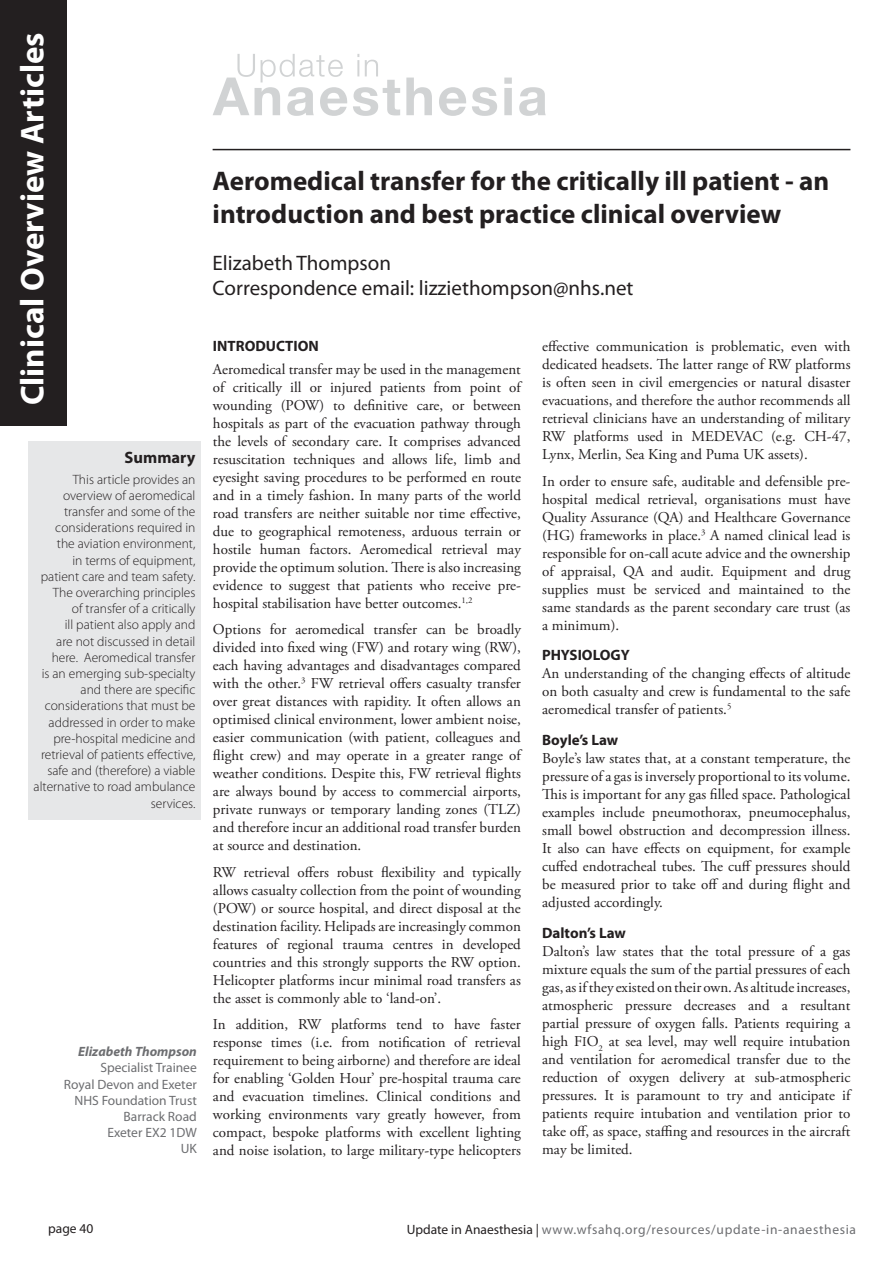
<style>
.page{position:relative;width:893px;height:1263px;background:#fff}
.page>*{position:absolute;margin:0;border:0;box-sizing:border-box;transform-origin:0 0}
.t1{font:700 33px "Myriad Pro";color:#fff}
.t2{font:700 27px/32.4px "Myriad Pro";color:#231f20}
.t3{font:21px/25.2px "Myriad Pro";color:#231f20}
.t4{font:700 16.5px "Myriad Pro";color:#231f20}
.t5{font:15px/18px "Adobe Garamond Pro";color:#231f20;text-align:justify}
.t6{font:700 15px "Myriad Pro";color:#231f20}
.t7{font:300 13.5px/16.2px "Myriad Pro";color:#231f20;text-align:right}
.t8{font:13.5px/16.2px "Myriad Pro";color:#6d6e71;text-align:right}
.t9{font:13.5px "Myriad Pro";letter-spacing:.05em;color:#6d6e71}
.t10{font:italic 700 13.5px "Myriad Pro";color:#6d6e71}
.t11{font:13.5px "Myriad Pro";color:#231f20}
.s1{font-size:13.5px}
.s2{color:#231f20}
</style>
<div class="page">
<hr style="left:213px;top:149px;width:637px;height:1px;background:#231f20">
<div style="left:28px;top:441px;width:173px;height:379px;background:#e6e7e8"></div>
<div style="left:0;top:0;width:67px;height:425px;background:#231f20"></div>
<svg style="left:213px;top:54px;width:333px;height:62px"></svg>
<h1 class="t1" style="left:11px;top:405px;width:374px;rotate:-90deg">Clinical Overview Articles</h1>
<p class="t4" style="left:125px;top:447px;width:72px">Summary</p>
<p class="t7" style="left:34px;top:471px;width:163px">This article provides an overview of aeromedical transfer and some of the considerations required in<br>the aviation environment,<br>in terms of equipment, patient care and team safety.<br>The overarching principles<br>of transfer of a critically<br>ill patient also apply and<br>are not discussed in detail here. Aeromedical transfer<br>is an emerging sub-specialty and there are specific considerations that must be addressed in order to make pre-hospital medicine and retrieval of patients effective, safe and (therefore) a viable alternative to road ambulance services.</p>
<p class="t10" style="left:78px;top:1043px;width:120px">Elizabeth Thompson</p>
<p class="t8" style="left:64px;top:1059px;width:134px">Specialist Trainee<br>Royal Devon and Exeter<br>NHS Foundation Trust<br>Barrack Road<br>Exeter EX2 1DW<br>UK</p>
<h2 class="t2" style="left:213px;top:164px;width:618px">Aeromedical transfer for the critically ill patient - an introduction and best practice clinical overview</h2>
<h3 class="t3" style="left:213px;top:250px;width:422px">Elizabeth Thompson<br>Correspondence email: lizziethompson@nhs.net</h3>
<p class="t6" style="left:213px;top:337px;width:107px">INTRODUCTION</p>
<p class="t5" style="left:213px;top:360px;width:309px">Aeromedical transfer may be used in the management of critically ill or injured patients from point of wounding (POW) to definitive care, or between hospitals as part of the evacuation pathway through the levels of secondary care. It comprises advanced resuscitation techniques and allows life, limb and eyesight saving procedures to be performed en route and in a timely fashion. In many parts of the world road transfers are neither suitable nor time effective, due to geographical remoteness, arduous terrain or hostile human factors. Aeromedical retrieval may provide the optimum solution. There is also increasing evidence to suggest that patients who receive pre&shy;hospital stabilisation have better outcomes.<sup>1,2</sup></p>
<p class="t5" style="left:213px;top:621px;width:309px">Options for aeromedical transfer can be broadly divided into fixed wing (FW) and rotary wing (RW), each having advantages and disadvantages compared with the other.<sup>3</sup> FW retrieval offers casualty transfer over great distances with rapidity. It often allows an optimised clinical environment, lower ambient noise, easier communication (with patient, colleagues and flight crew) and may operate in a greater range of weather conditions. Despite this, FW retrieval flights are always bound by access to commercial airports, private runways or temporary landing zones (TLZ) and therefore incur an additional road transfer burden at source and destination.</p>
<p class="t5" style="left:213px;top:863px;width:309px">RW retrieval offers robust flexibility and typically allows casualty collection from the point of wounding (POW) or source hospital, and direct disposal at the destination facility. Helipads are increasingly common features of regional trauma centres in developed countries and this strongly supports the RW option.<br>Helicopter platforms incur minimal road transfers as the asset is commonly able to ‘land-on’.</p>
<p class="t5" style="left:213px;top:1016px;width:309px">In addition, RW platforms tend to have faster response times (i.e. from notification of retrieval requirement to being airborne) and therefore are ideal for enabling ‘Golden Hour’ pre-hospital trauma care and evacuation timelines. Clinical conditions and working environments vary greatly however, from compact, bespoke platforms with excellent lighting and noise isolation, to large military-type helicopters</p>
<p class="t5" style="left:542px;top:338px;width:310px">effective communication is problematic, even with dedicated headsets. The latter range of RW platforms is often seen in civil emergencies or natural disaster evacuations, and therefore the author recommends all retrieval clinicians have an understanding of military RW platforms used in MEDEVAC (e.g. CH-47, Lynx, Merlin, Sea King and Puma UK assets).</p>
<p class="t5" style="left:542px;top:472px;width:310px">In order to ensure safe, auditable and defensible pre&shy;hospital medical retrieval, organisations must have Quality Assurance (QA) and Healthcare Governance (HG) frameworks in place.<sup>3</sup> A named clinical lead is responsible for on-call acute advice and the ownership of appraisal, QA and audit. Equipment and drug supplies must be serviced and maintained to the same standards as the parent secondary care trust (as a minimum).</p>
<p class="t6" style="left:542px;top:645px;width:89px">PHYSIOLOGY</p>
<p class="t5" style="left:542px;top:665px;width:310px">An understanding of the changing effects of altitude on both casualty and crew is fundamental to the safe aeromedical transfer of patients.<sup>5</sup></p>
<p class="t6" style="left:542px;top:730px;width:78px">Boyle’s Law</p>
<p class="t5" style="left:542px;top:750px;width:310px">Boyle’s law states that, at a constant temperature, the pressure of a gas is inversely proportional to its volume.<br>This is important for any gas filled space. Pathological examples include pneumothorax, pneumocephalus, small bowel obstruction and decompression illness.<br>It also can have effects on equipment, for example cuffed endotracheal tubes. The cuff pressures should be measured prior to take off and during flight and adjusted accordingly.</p>
<p class="t6" style="left:542px;top:923px;width:85px">Dalton’s Law</p>
<p class="t5" style="left:542px;top:943px;width:310px">Dalton’s law states that the total pressure of a gas mixture equals the sum of the partial pressures of each gas, as if they existed on their own. As altitude increases, atmospheric pressure decreases and a resultant partial pressure of oxygen falls. Patients requiring a high F<span class="s1">I</span>O<sub>2</sub> at sea level, may well require intubation and ventilation for aeromedical transfer due to the reduction of oxygen delivery at sub-atmospheric pressures. It is paramount to try and anticipate if patients require intubation and ventilation prior to take off, as space, staffing and resources in the aircraft may be limited.</p>
<p class="t11" style="left:48px;top:1220px;width:47px">page 40</p>
<p class="t9" style="left:407px;top:1221px;width:451px"><span class="s2">Update in Anaesthesia |</span> www.wfsahq.org/resources/update-in-anaesthesia</p>
</div>
